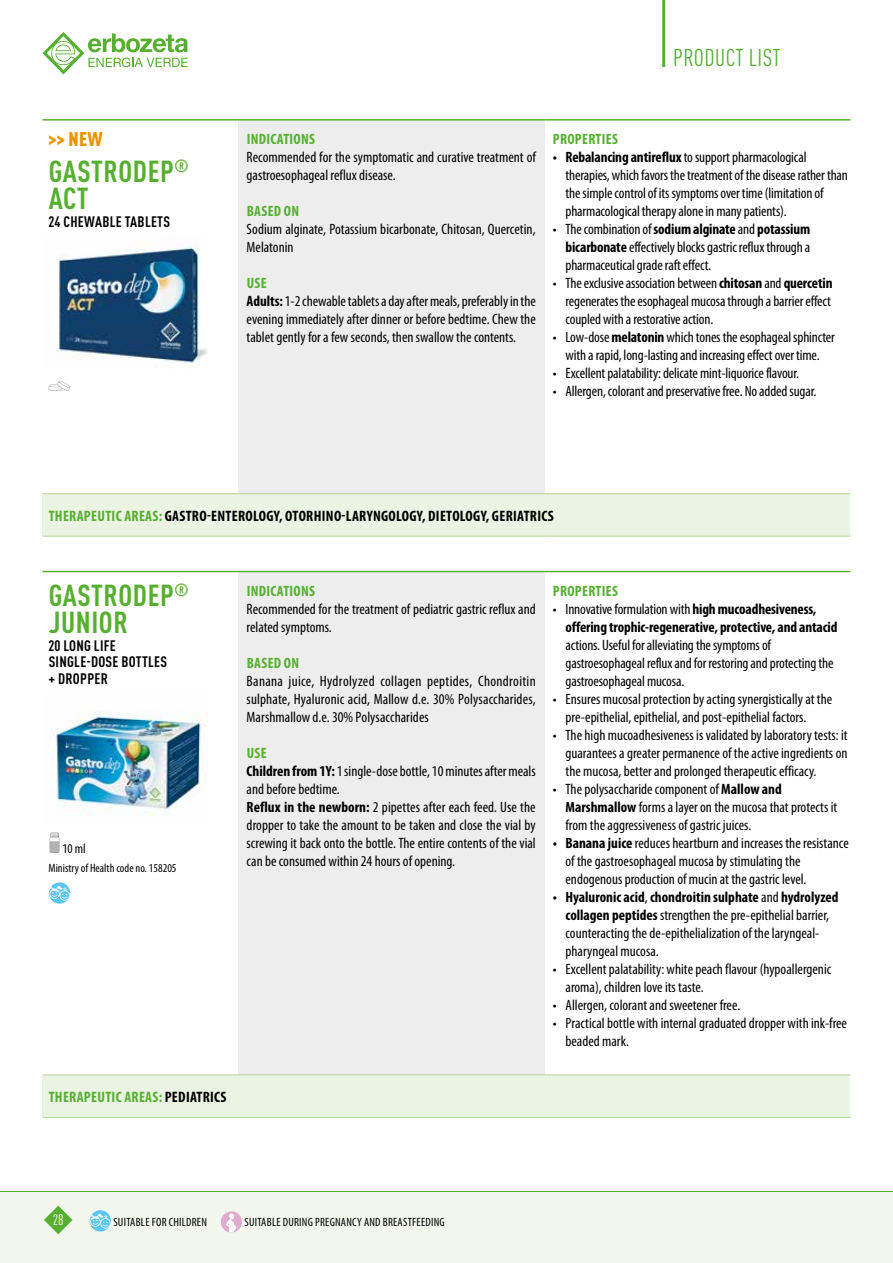
<style>
.page{position:relative;width:893px;height:1263px;background:#fff}
.page>*{position:absolute;margin:0;border:0;box-sizing:border-box;transform-origin:0 0}
.t1{font:700 condensed 30px/27px "DIN Pro";letter-spacing:.02em;color:#56af31}
.t2{font:condensed 24px "DIN Pro";letter-spacing:.02em;color:#56af31}
.t3{font:900 condensed 19.5px "DIN Pro";color:#eb9300}
.t4{font:700 condensed 15.15px "Myriad Pro";letter-spacing:.02em;color:#000}
.t5{font:700 condensed 15.15px "Myriad Pro";letter-spacing:.02em;color:#56af31}
.t6{font:condensed 15px/18px "Myriad Pro";color:#000}
.t7{font:700 condensed 15px/18px "Myriad Pro";letter-spacing:-.01em;color:#000}
.t8{font:700 condensed 15px "Myriad Pro";letter-spacing:.02em;color:#56af31}
.t9{font:700 condensed 15px/16.5px "DIN Pro";letter-spacing:.02em;color:#000}
.t10{font:condensed 15px "DIN Pro";color:#fff}
.t11{font:condensed 13.5px "Myriad Pro";color:#000}
.t12{font:condensed 12px "Myriad Pro";letter-spacing:.02em;color:#000}
.t13{font:condensed 12px "Myriad Pro";color:#000}
.s1{font-weight:700;color:#56af31}
.s2{font-weight:700}
.s3{color:#56af31}
.s4{color:#000}
.s5{font-weight:400}
</style>
<div class="page">
<div style="left:0;top:1191px;width:893px;height:72px;background:#f2f7ed"></div>
<hr style="left:0;top:1191px;width:893px;height:1px;background:#56af31">
<svg style="left:43px;top:32px;width:145px;height:42px"></svg>
<svg style="left:44px;top:1205px;width:29px;height:29px"></svg>
<hr style="left:662px;top:0;width:3px;height:67px;background:#56af31">
<div style="left:90px;top:1210px;width:21px;height:21px;background:#5bc5f2;border-radius:50%"></div>
<svg style="left:90px;top:1213px;width:21px;height:16px"></svg>
<svg style="left:220px;top:1211px;width:22px;height:22px"></svg>
<div style="left:238px;top:120px;width:306px;height:374px;background:#ededed"></div>
<div style="left:43px;top:494px;width:807px;height:42px;background:#ebf3e3"></div>
<hr style="left:43px;top:119px;width:195px;height:2px;background:#56af31">
<hr style="left:238px;top:119px;width:306px;height:2px;background:#56af31">
<hr style="left:544px;top:119px;width:306px;height:2px;background:#56af31">
<hr style="left:43px;top:493px;width:195px;height:1px;background:#b8d79b">
<hr style="left:238px;top:493px;width:306px;height:1px;background:#b8d79b">
<hr style="left:544px;top:493px;width:306px;height:1px;background:#b8d79b">
<hr style="left:43px;top:536px;width:195px;height:1px;background:#b8d79b">
<hr style="left:238px;top:536px;width:306px;height:1px;background:#b8d79b">
<hr style="left:544px;top:536px;width:306px;height:1px;background:#b8d79b">
<img style="left:59px;top:246px;width:149px;height:122px">
<svg style="left:49px;top:381px;width:21px;height:10px"></svg>
<div style="left:238px;top:571px;width:306px;height:504px;background:#ededed"></div>
<div style="left:43px;top:1075px;width:807px;height:42px;background:#ebf3e3"></div>
<hr style="left:43px;top:571px;width:195px;height:1px;background:#56af31">
<hr style="left:238px;top:571px;width:306px;height:1px;background:#56af31">
<hr style="left:544px;top:571px;width:306px;height:1px;background:#56af31">
<hr style="left:43px;top:1074px;width:195px;height:1px;background:#b8d79b">
<hr style="left:238px;top:1074px;width:306px;height:1px;background:#b8d79b">
<hr style="left:544px;top:1074px;width:306px;height:1px;background:#b8d79b">
<hr style="left:43px;top:1117px;width:195px;height:1px;background:#b8d79b">
<hr style="left:238px;top:1117px;width:306px;height:1px;background:#b8d79b">
<hr style="left:544px;top:1117px;width:306px;height:1px;background:#b8d79b">
<img style="left:56px;top:712px;width:152px;height:103px">
<svg style="left:49px;top:832px;width:11px;height:21px"></svg>
<svg style="left:50px;top:833px;width:9px;height:20px"></svg>
<svg style="left:49px;top:882px;width:21px;height:22px"></svg>
<svg style="left:49px;top:885px;width:21px;height:16px"></svg>
<h3 class="t3" style="left:49px;top:124px;width:56px">&gt;&gt; NEW</h3>
<h1 class="t1" style="left:49px;top:155px;width:142px">GASTRODEP<sup>®<br></sup>ACT</h1>
<p class="t9" style="left:49px;top:212px;width:123px">24 CHEWABLE TABLETS</p>
<h2 class="t2" style="left:673px;top:40px;width:109px">PRODUCT LIST</h2>
<p class="t8" style="left:247px;top:129px;width:70px">INDICATIONS</p>
<p class="t6" style="left:247px;top:148px;width:291px">Recommended for the symptomatic and curative treatment of gastroesophageal reflux disease.</p>
<p class="t8" style="left:247px;top:201px;width:54px">BASED ON</p>
<p class="t6" style="left:247px;top:220px;width:290px">Sodium alginate, Potassium bicarbonate, Chitosan, Quercetin,<br>Melatonin</p>
<p class="t6" style="left:247px;top:274px;width:291px"><span class="s1">USE<br></span><span class="s2">Adults:</span> 1-2 chewable tablets a day after meals, preferably in the evening immediately after dinner or before bedtime. Chew the tablet gently for a few seconds, then swallow the contents.</p>
<p class="t8" style="left:553px;top:129px;width:67px">PROPERTIES</p>
<p class="t6" style="left:565px;top:148px;width:284px;text-indent:-13px"><span class="s2">• Rebalancing antireflux</span> to support pharmacological therapies, which favors the treatment of the disease rather than the simple control of its symptoms over time (limitation of pharmacological therapy alone in many patients).</p>
<p class="t6" style="left:565px;top:220px;width:246px;text-align:justify;text-indent:-13px">• The combination of <span class="s2">sodium alginate</span> and <span class="s2">potassium bicarbonate</span> effectively blocks gastric reflux through a pharmaceutical grade raft effect.</p>
<p class="t6" style="left:565px;top:274px;width:269px;text-align:justify;text-indent:-13px">• The exclusive association between <span class="s2">chitosan</span> and <span class="s2">quercetin </span>regenerates the esophageal mucosa through a barrier effect coupled with a restorative action.</p>
<p class="t6" style="left:553px;top:328px;width:284px;text-align:center">• Low-dose <span class="s2">melatonin</span> which tones the esophageal sphincter with a rapid, long-lasting and increasing effect over time.</p>
<p class="t6" style="left:553px;top:364px;width:248px">• Excellent palatability: delicate mint-liquorice flavour.</p>
<p class="t6" style="left:553px;top:382px;width:265px">• Allergen, colorant and preservative free. No added sugar.</p>
<p class="t4" style="left:49px;top:506px;width:506px"><span class="s3">THERAPEUTIC AREAS:</span> GASTRO-ENTEROLOGY, OTORHINO-LARYNGOLOGY, DIETOLOGY, GERIATRICS</p>
<h1 class="t1" style="left:49px;top:579px;width:142px">GASTRODEP<sup>®<br></sup>JUNIOR</h1>
<p class="t9" style="left:49px;top:636px;width:120px">20 LONG LIFE<br>SINGLE-DOSE BOTTLES + DROPPER</p>
<p class="t11" style="left:62px;top:840px;width:25px">10 ml</p>
<p class="t13" style="left:49px;top:861px;width:130px">Ministry of Health code no. 158205</p>
<p class="t5" style="left:49px;top:1087px;width:179px">THERAPEUTIC AREAS: <span class="s4">PEDIATRICS</span></p>
<p class="t8" style="left:247px;top:581px;width:70px">INDICATIONS</p>
<p class="t6" style="left:247px;top:599px;width:291px">Recommended for the treatment of pediatric gastric reflux and related symptoms.</p>
<p class="t8" style="left:247px;top:653px;width:54px">BASED ON</p>
<p class="t6" style="left:247px;top:671px;width:291px;text-align:justify">Banana juice, Hydrolyzed collagen peptides, Chondroitin sulphate, Hyaluronic acid, Mallow d.e. 30% Polysaccharides, Marshmallow d.e. 30% Polysaccharides</p>
<p class="t6" style="left:247px;top:743px;width:291px"><span class="s1">USE<br></span><span class="s2">Children from 1Y:</span> 1 single-dose bottle, 10 minutes after meals and before bedtime.<br><span class="s2">Reflux in the newborn:</span> 2 pipettes after each feed. Use the dropper to take the amount to be taken and close the vial by screwing it back onto the bottle. The entire contents of the vial can be consumed within 24 hours of opening.</p>
<p class="t8" style="left:553px;top:581px;width:67px">PROPERTIES</p>
<p class="t7" style="left:565px;top:599px;width:273px;text-indent:-13px"><span class="s5">• Innovative formulation with</span> high mucoadhesiveness, offering trophic-regenerative, protective, and antacid</p>
<p class="t6" style="left:565px;top:635px;width:269px">actions. Useful for alleviating the symptoms of gastroesophageal reflux and for restoring and protecting the gastroesophageal mucosa.</p>
<p class="t6" style="left:565px;top:689px;width:268px;text-indent:-13px">• Ensures mucosal protection by acting synergistically at the pre-epithelial, epithelial, and post-epithelial factors.</p>
<p class="t6" style="left:565px;top:725px;width:284px;text-align:justify;text-indent:-13px">• The high mucoadhesiveness is validated by laboratory tests: it guarantees a greater permanence of the active ingredients on the mucosa, better and prolonged therapeutic efficacy.</p>
<p class="t6" style="left:565px;top:779px;width:273px;text-indent:-13px">• The polysaccharide component of <span class="s2">Mallow and<br>Marshmallow</span> forms a layer on the mucosa that protects it from the aggressiveness of gastric juices.</p>
<p class="t6" style="left:565px;top:833px;width:285px;text-indent:-13px"><span class="s2">• Banana juice</span> reduces heartburn and increases the resistance of the gastroesophageal mucosa by stimulating the endogenous production of mucin at the gastric level.</p>
<p class="t6" style="left:565px;top:887px;width:274px;text-indent:-13px"><span class="s2">• Hyaluronic acid</span>, <span class="s2">chondroitin sulphate</span> and <span class="s2">hydrolyzed collagen peptides</span> strengthen the pre-epithelial barrier, counteracting the de-epithelialization of the laryngeal&shy;pharyngeal mucosa.</p>
<p class="t6" style="left:565px;top:959px;width:267px;text-indent:-13px">• Excellent palatability: white peach flavour (hypoallergenic aroma), children love its taste.</p>
<p class="t6" style="left:553px;top:995px;width:189px">• Allergen, colorant and sweetener free.</p>
<p class="t6" style="left:565px;top:1013px;width:283px;text-indent:-13px">• Practical bottle with internal graduated dropper with ink-free beaded mark.</p>
<p class="t10" style="left:53px;top:1209px;width:12px">28</p>
<p class="t12" style="left:113px;top:1214px;width:95px">SUITABLE FOR CHILDREN</p>
<p class="t12" style="left:244px;top:1214px;width:202px">SUITABLE DURING PREGNANCY AND BREASTFEEDING</p>
</div>
